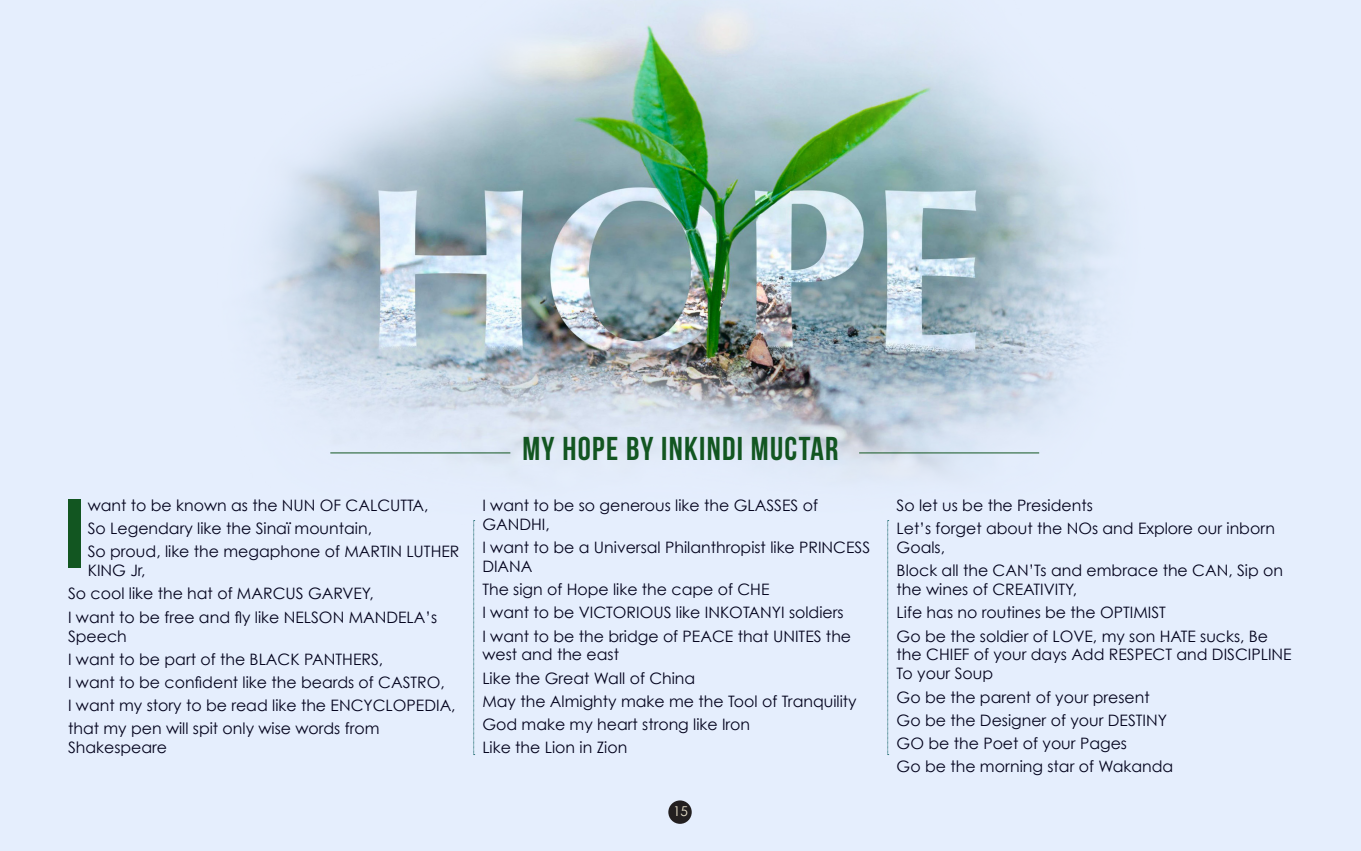
<style>
.page{position:relative;width:1361px;height:851px;background:#fff}
.page>*{position:absolute;margin:0;border:0;box-sizing:border-box;transform-origin:0 0}
.t1{font:700 94.65px "Century Gothic";color:#125621}
.t2{font:700 33px "Bebas Neue";letter-spacing:.04em;color:#125621}
.t3{font:15.75px/18.9px "Century Gothic";color:#03031d}
.t4{font:13.5px "Century Gothic";color:#ebe3cc}
</style>
<div class="page">
<div style="left:0;top:0;width:1361px;height:850px;background:#e5eefd"></div>
<img style="left:263px;top:1px;width:842px;height:520px">
<svg style="left:473px;top:520px;width:2px;height:235px"></svg>
<svg style="left:887px;top:520px;width:2px;height:235px"></svg>
<div style="left:668px;top:800px;width:24px;height:23px;background:#231f20;border-radius:50%"></div>
<hr style="left:330px;top:452px;width:180px;height:1px;background:#125621">
<hr style="left:859px;top:452px;width:180px;height:1px;background:#125621">
<p class="t1" style="left:61px;top:474px;width:28px">I</p>
<p class="t3" style="left:88px;top:495px;width:342px">want to be known as the NUN OF CALCUTTA,</p>
<p class="t3" style="left:88px;top:518px;width:286px">So Legendary like the Sinaï mountain,</p>
<p class="t3" style="left:88px;top:542px;width:373px">So proud, like the megaphone of MARTIN LUTHER<br>KING Jr,</p>
<p class="t3" style="left:68px;top:584px;width:307px">So cool like the hat of MARCUS GARVEY,</p>
<p class="t3" style="left:68px;top:607px;width:371px">I want to be free and fly like NELSON MANDELA’s<br>Speech</p>
<p class="t3" style="left:68px;top:649px;width:317px">I want to be part of the BLACK PANTHERS,</p>
<p class="t3" style="left:68px;top:672px;width:378px">I want to be confident like the beards of CASTRO,</p>
<p class="t3" style="left:68px;top:695px;width:389px">I want my story to be read like the ENCYCLOPEDIA,</p>
<p class="t3" style="left:68px;top:718px;width:313px">that my pen will spit only wise words from<br>Shakespeare</p>
<p class="t2" style="left:522px;top:430px;width:317px">MY HOPE by INKINDI MUCTAR</p>
<p class="t3" style="left:482px;top:495px;width:337px">I want to be so generous like the GLASSES of<br>GANDHI,</p>
<p class="t3" style="left:482px;top:537px;width:389px">I want to be a Universal Philanthropist like PRINCESS<br>DIANA</p>
<p class="t3" style="left:482px;top:579px;width:289px">The sign of Hope like the cape of CHE</p>
<p class="t3" style="left:482px;top:603px;width:363px">I want to be VICTORIOUS like INKOTANYI soldiers</p>
<p class="t3" style="left:482px;top:626px;width:370px">I want to be the bridge of PEACE that UNITES the west and the east</p>
<p class="t3" style="left:482px;top:668px;width:214px">Like the Great Wall of China</p>
<p class="t3" style="left:482px;top:691px;width:376px">May the Almighty make me the Tool of Tranquility</p>
<p class="t3" style="left:482px;top:714px;width:269px">God make my heart strong like Iron</p>
<p class="t3" style="left:482px;top:737px;width:146px">Like the Lion in Zion</p>
<p class="t4" style="left:673px;top:803px;width:16px">15</p>
<p class="t3" style="left:896px;top:495px;width:198px">So let us be the Presidents</p>
<p class="t3" style="left:896px;top:518px;width:380px">Let’s forget about the NOs and Explore our inborn<br>Goals,</p>
<p class="t3" style="left:896px;top:561px;width:388px">Block all the CAN’Ts and embrace the CAN, Sip on the wines of CREATIVITY,</p>
<p class="t3" style="left:896px;top:603px;width:271px">Life has no routines be the OPTIMIST</p>
<p class="t3" style="left:896px;top:626px;width:396px">Go be the soldier of LOVE, my son HATE sucks, Be the CHIEF of your days Add RESPECT and DISCIPLINE<br>To your Soup</p>
<p class="t3" style="left:896px;top:687px;width:255px">Go be the parent of your present</p>
<p class="t3" style="left:896px;top:710px;width:272px">Go be the Designer of your DESTINY</p>
<p class="t3" style="left:896px;top:733px;width:232px">GO be the Poet of your Pages</p>
<p class="t3" style="left:896px;top:756px;width:278px">Go be the morning star of Wakanda</p>
</div>
